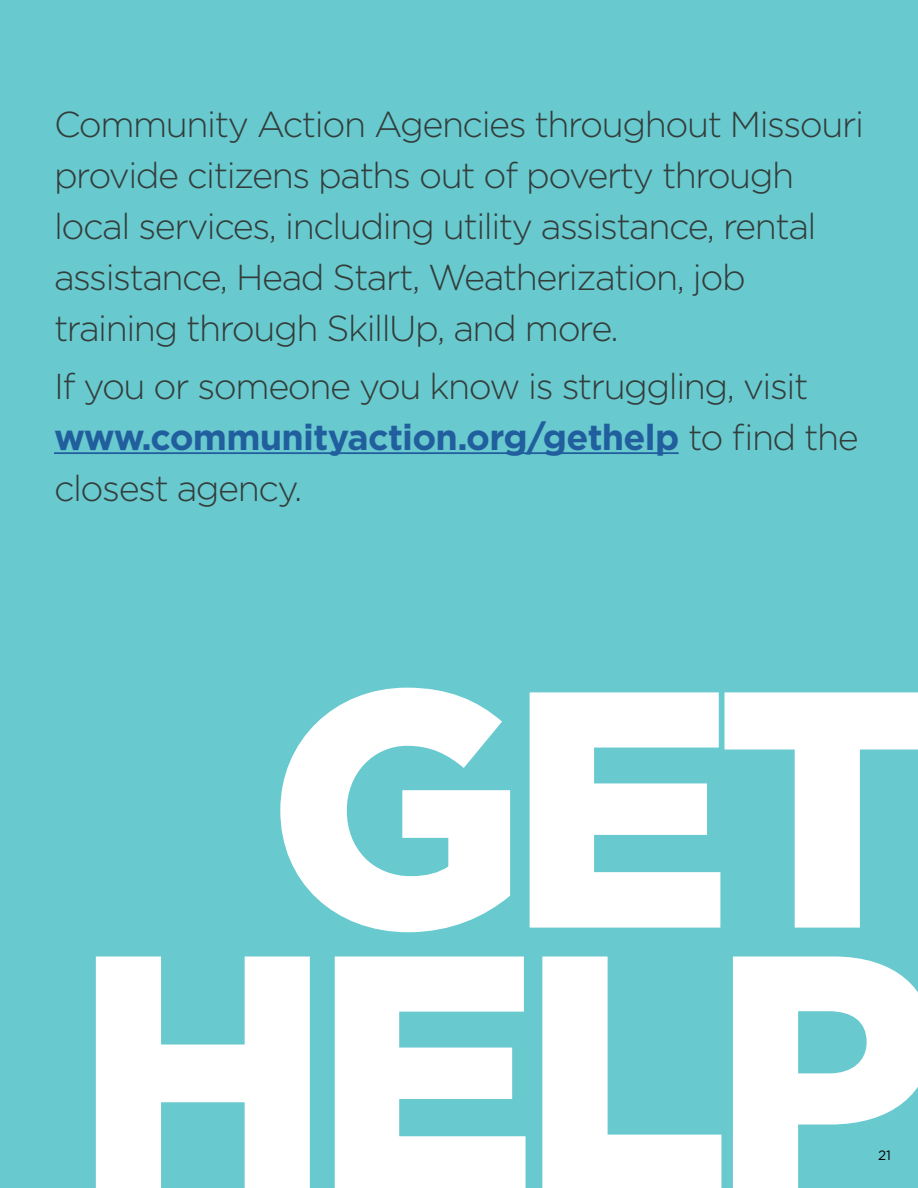
<style>
.page{position:relative;width:918px;height:1188px;background:#68c9ce}
.page>*{position:absolute;margin:0;border:0;box-sizing:border-box;transform-origin:0 0}
.t1{font:900 336px/264.1px "Gotham";letter-spacing:-.05em;color:#fff;text-align:center}
.t2{font:300 36px/51px "Gotham";letter-spacing:-.04em;color:#333d3b}
.t3{font:13.5px "Gotham";color:#000}
.s1{font-weight:700;color:#215e9e}
</style>
<div class="page">
<hr style="left:54px;top:452px;width:625px;height:2px;background:#215e9e">
<p class="t2" style="left:54px;top:98px;width:811px">Community Action Agencies throughout Missouri provide citizens paths out of poverty through local services, including utility assistance, rental assistance, Head Start, Weatherization, job training through SkillUp, and more.</p>
<p class="t2" style="left:54px;top:359px;width:806px">If you or someone you know is struggling, visit <span class="s1">www.communityaction.org/gethelp</span> to find the closest agency.</p>
<h1 class="t1" style="left:75px;top:673px;width:865px">GET<br>HELP</h1>
<p class="t3" style="left:878px;top:1146px;width:14px">21</p>
</div>
